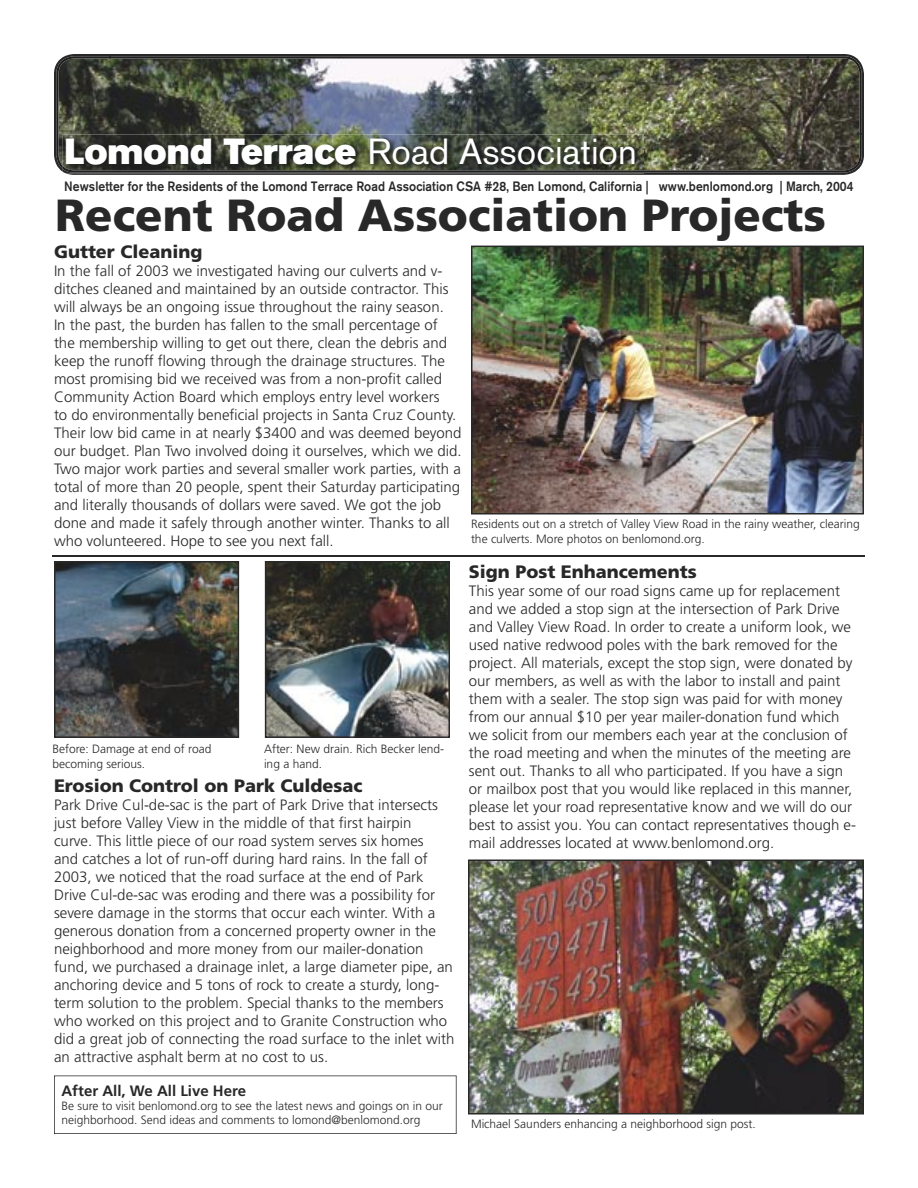
<style>
.page{position:relative;width:918px;height:1188px;background:#fff}
.page>*{position:absolute;margin:0;border:0;box-sizing:border-box;transform-origin:0 0}
.t1{font:900 45px "Frutiger";color:#292828}
.t2{font:36px "Akzidenz Grotesk BE";color:#fff}
.t3{font:900 18px "Frutiger";color:#292828}
.t4{font:300 15px/18px "Frutiger";color:#292828}
.t5{font:700 15px "Frutiger";color:#292828}
.t6{font:500 13.5px "Akzidenz Grotesk BE";letter-spacing:.005em;color:#292828;scale:.9 1}
.t7{font:300 12px/14.4px "Frutiger";color:#292828}
.s1{font-family:"Akzidenz Grotesk BE Super"}
</style>
<div class="page">
<hr style="left:54px;top:1076px;width:1px;height:58px;background:#292828">
<hr style="left:54px;top:1133px;width:402px;height:1px;background:#292828">
<hr style="left:456px;top:1076px;width:1px;height:58px;background:#292828">
<hr style="left:54px;top:1076px;width:402px;height:1px;background:#292828">
<img style="left:54px;top:54px;width:810px;height:121px">
<img style="left:56px;top:56px;width:55px;height:117px">
<img style="left:593px;top:133px;width:269px;height:40px">
<img style="left:807px;top:56px;width:55px;height:78px">
<img style="left:110px;top:56px;width:698px;height:40px">
<img style="left:63px;top:134px;width:581px;height:32px">
<img style="left:63px;top:166px;width:581px;height:7px">
<img style="left:472px;top:247px;width:390px;height:266px">
<hr style="left:471px;top:246px;width:1px;height:268px;background:#292828">
<hr style="left:472px;top:513px;width:391px;height:1px;background:#292828">
<hr style="left:862px;top:246px;width:2px;height:268px;background:#292828">
<hr style="left:472px;top:246px;width:391px;height:1px;background:#292828">
<img style="left:470px;top:861px;width:392px;height:252px">
<hr style="left:468px;top:860px;width:2px;height:254px;background:#292828">
<hr style="left:469px;top:1113px;width:394px;height:1px;background:#292828">
<hr style="left:862px;top:860px;width:2px;height:254px;background:#292828">
<hr style="left:469px;top:859px;width:394px;height:2px;background:#292828">
<img style="left:56px;top:562px;width:182px;height:174px">
<hr style="left:54px;top:562px;width:2px;height:175px;background:#292828">
<hr style="left:55px;top:736px;width:183px;height:2px;background:#292828">
<hr style="left:238px;top:562px;width:1px;height:175px;background:#292828">
<hr style="left:55px;top:561px;width:183px;height:1px;background:#292828">
<img style="left:266px;top:562px;width:182px;height:174px">
<hr style="left:265px;top:562px;width:1px;height:175px;background:#292828">
<hr style="left:266px;top:736px;width:183px;height:2px;background:#292828">
<hr style="left:448px;top:562px;width:2px;height:175px;background:#292828">
<hr style="left:266px;top:561px;width:183px;height:1px;background:#292828">
<hr style="left:52px;top:556px;width:812px;height:1px;background:#292828">
<h2 class="t2" style="left:64px;top:130px;width:574px"><span class="s1">Lomond Terrace</span> Road Association</h2>
<p class="t6" style="left:64px;top:178px;width:879px">Newsletter for the Residents of the Lomond Terrace Road Association CSA #28, Ben Lomond, California | www.benlomond.org | March, 2004</p>
<h1 class="t1" style="left:55px;top:189px;width:772px">Recent Road Association Projects</h1>
<p class="t3" style="left:54px;top:241px;width:150px">Gutter Cleaning</p>
<p class="t4" style="left:54px;top:262px;width:409px">In the fall of 2003 we investigated having our culverts and v&shy;ditches cleaned and maintained by an outside contractor. This will always be an ongoing issue throughout the rainy season.<br>In the past, the burden has fallen to the small percentage of the membership willing to get out there, clean the debris and keep the runoff flowing through the drainage structures. The most promising bid we received was from a non-profit called Community Action Board which employs entry level workers<br>to do environmentally beneficial projects in Santa Cruz County.<br>Their low bid came in at nearly $3400 and was deemed beyond our budget. Plan Two involved doing it ourselves, which we did.<br>Two major work parties and several smaller work parties, with a total of more than 20 people, spent their Saturday participating and literally thousands of dollars were saved. We got the job done and made it safely through another winter. Thanks to all who volunteered. Hope to see you next fall.</p>
<p class="t7" style="left:52px;top:742px;width:160px">Before: Damage at end of road becoming serious.</p>
<p class="t7" style="left:264px;top:742px;width:182px">After: New drain. Rich Becker lend&shy;ing a hand.</p>
<p class="t3" style="left:54px;top:775px;width:310px">Erosion Control on Park Culdesac</p>
<p class="t4" style="left:54px;top:796px;width:402px">Park Drive Cul-de-sac is the part of Park Drive that intersects just before Valley View in the middle of that first hairpin<br>curve. This little piece of our road system serves six homes<br>and catches a lot of run-off during hard rains. In the fall of 2003, we noticed that the road surface at the end of Park Drive Cul-de-sac was eroding and there was a possibility for severe damage in the storms that occur each winter. With a generous donation from a concerned property owner in the neighborhood and more money from our mailer-donation fund, we purchased a drainage inlet, a large diameter pipe, an anchoring device and 5 tons of rock to create a sturdy, long&shy;term solution to the problem. Special thanks to the members who worked on this project and to Granite Construction who did a great job of connecting the road surface to the inlet with an attractive asphalt berm at no cost to us.</p>
<p class="t5" style="left:62px;top:1082px;width:186px">After All, We All Live Here</p>
<p class="t7" style="left:62px;top:1099px;width:383px">Be sure to visit benlomond.org to see the latest news and goings on in our neighborhood. Send ideas and comments to lomond@benlomond.org</p>
<p class="t7" style="left:471px;top:517px;width:390px">Residents out on a stretch of Valley View Road in the rainy weather, clearing the culverts. More photos on benlomond.org.</p>
<p class="t3" style="left:469px;top:561px;width:230px">Sign Post Enhancements</p>
<p class="t4" style="left:469px;top:582px;width:389px">This year some of our road signs came up for replacement and we added a stop sign at the intersection of Park Drive and Valley View Road. In order to create a uniform look, we used native redwood poles with the bark removed for the project. All materials, except the stop sign, were donated by our members, as well as with the labor to install and paint them with a sealer. The stop sign was paid for with money from our annual $10 per year mailer-donation fund which we solicit from our members each year at the conclusion of the road meeting and when the minutes of the meeting are sent out. Thanks to all who participated. If you have a sign or mailbox post that you would like replaced in this manner, please let your road representative know and we will do our best to assist you. You can contact representatives though e&shy;mail addresses located at www.benlomond.org.</p>
<p class="t7" style="left:471px;top:1117px;width:286px">Michael Saunders enhancing a neighborhood sign post.</p>
</div>
